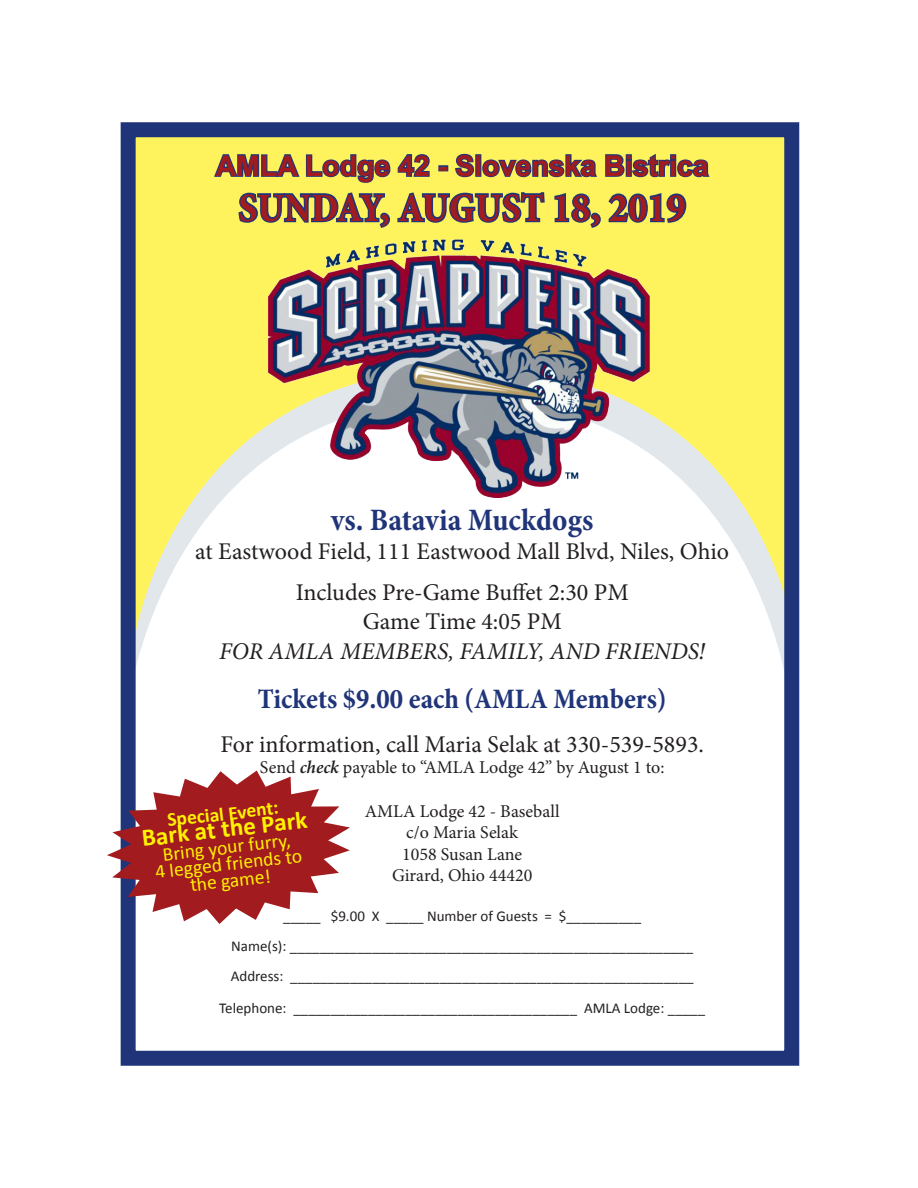
<style>
.page{position:relative;width:918px;height:1188px;background:#fff}
.page>*{position:absolute;margin:0;border:0;box-sizing:border-box;transform-origin:0 0}
.t1{font:700 condensed 40.5px "Minion Pro";letter-spacing:.01em;color:#a21c1f}
.t2{font:700 condensed 31.5px "Minion Pro";color:#203579}
.t3{font:700 28.5px "Arial";color:#a21c1f}
.t4{font:700 condensed 28.5px "Minion Pro";color:#203579}
.t5{font:700 25.05px "Calibri";color:#fff101}
.t6{font:24px/28.8px "Minion Pro";color:#231f20;text-align:center}
.t7{font:italic 24px "Minion Pro";color:#231f20}
.t8{font:19.5px/16.6px "Calibri";color:#fff101;text-align:center}
.t9{font:700 19.5px "Calibri";color:#fff101}
.t10{font:18px "Minion Pro";color:#231f20}
.t11{font:15px "Calibri";color:#231f20}
.s1{font-weight:600;font-style:italic}
</style>
<div class="page">
<svg style="left:137px;top:138px;width:646px;height:515px"></svg>
<div style="left:121px;top:122px;width:678px;height:944px;border:15px solid #203579"></div>
<svg style="left:212px;top:141px;width:219px;height:43px;background:#c8c463"></svg>
<div style="left:438px;top:165px;width:10px;height:6px;border:2px solid #203579"></div>
<svg style="left:454px;top:152px;width:257px;height:27px;background:#a1a368"></svg>
<svg style="left:237px;top:191px;width:309px;height:39px;background:#a8a967"></svg>
<svg style="left:553px;top:191px;width:135px;height:39px;background:#adad67"></svg>
<img style="left:268px;top:240px;width:382px;height:257px">
<svg style="left:107px;top:771px;width:243px;height:153px"></svg>
<p class="t3" style="left:216px;top:146px;width:495px">AMLA Lodge 42 - Slovenska Bistrica</p>
<p class="t1" style="left:239px;top:180px;width:449px">SUNDAY, AUGUST 18, 2019</p>
<p class="t2" style="left:331px;top:499px;width:264px">vs. Batavia Muckdogs</p>
<p class="t6" style="left:195px;top:537px;width:535px">at Eastwood Field, 111 Eastwood Mall Blvd, Niles, Ohio</p>
<p class="t6" style="left:296px;top:578px;width:335px">Includes Pre-Game Buffet 2:30 PM<br>Game Time 4:05 PM</p>
<p class="t7" style="left:219px;top:635px;width:487px">FOR AMLA MEMBERS, FAMILY, AND FRIENDS!</p>
<p class="t4" style="left:258px;top:679px;width:410px">Tickets $9.00 each (AMLA Members)</p>
<p class="t6" style="left:220px;top:730px;width:485px">For information, call Maria Selak at 330-539-5893.</p>
<p class="t10" style="left:260px;top:756px;width:406px">Send <span class="s1">check</span> payable to “AMLA Lodge 42” by August 1 to:</p>
<p class="t10" style="left:365px;top:799px;width:196px">AMLA Lodge 42 - Baseball</p>
<p class="t10" style="left:406px;top:820px;width:113px">c/o Maria Selak</p>
<p class="t10" style="left:402px;top:842px;width:121px">1058 Susan Lane</p>
<p class="t10" style="left:392px;top:864px;width:142px">Girard, Ohio 44420</p>
<p class="t11" style="left:283px;top:906px;width:359px">_____ $9.00 X _____ Number of Guests = $__________</p>
<p class="t11" style="left:231px;top:936px;width:464px">Name(s): ______________________________________________________</p>
<p class="t11" style="left:231px;top:966px;width:464px">Address: ______________________________________________________</p>
<p class="t11" style="left:219px;top:997px;width:487px">Telephone: ______________________________________ AMLA Lodge: _____</p>
<p class="t9" style="left:166px;top:807px;width:113px;rotate:-7deg">Special Event:</p>
<p class="t5" style="left:140px;top:821px;width:168px;rotate:-7deg">Bark at the Park</p>
<p class="t8" style="left:152px;top:847px;width:149px;rotate:-7deg">Bring your furry,<br>4 legged friends to the game!</p>
</div>
